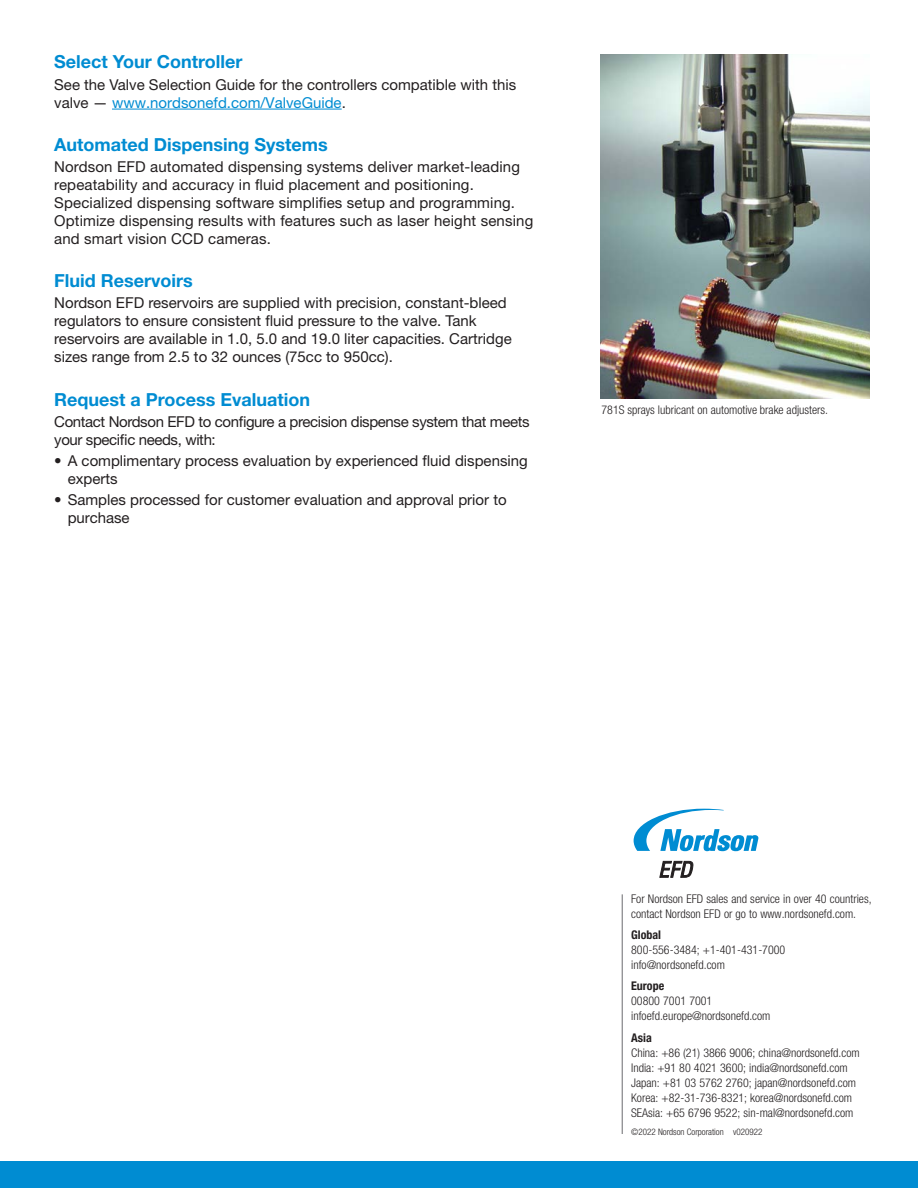
<style>
.page{position:relative;width:918px;height:1188px;background:#fff}
.page>*{position:absolute;margin:0;border:0;box-sizing:border-box;transform-origin:0 0}
.EFD-DataSheet-Head-L{font:700 18px "Helvetica Neue LT Std";color:#008cd2}
.EFD-DataSheet-BodyTe{font:15px/18px "Helvetica Neue LT Std";color:#231f20}
.EFD-DataSheet-Bullet{font:15px/18px "Helvetica Neue LT Std";letter-spacing:-.025em;color:#231f20}
.EFD-CorpBlock-8L-Hel{font:300 condensed 12px/15px "Helvetica Neue LT Std";color:#231f20}
.EFD-DataSheet-Captio{font:300 condensed 12px "Helvetica Neue LT Std";color:#231f20}
.EFD-CorpBlock-6L-Hel{font:300 condensed 9px "Helvetica Neue LT Std";color:#231f20}
.s1{color:#008cd2}
.s2{font-weight:700}
</style>
<div class="page">
<div style="left:0;top:1161px;width:918px;height:27px;background:#008cd2"></div>
<svg style="left:660px;top:861px;width:33px;height:16px"></svg>
<svg style="left:634px;top:809px;width:124px;height:42px"></svg>
<hr style="left:622px;top:894px;width:1px;height:240px;background:#6b6b6e">
<hr style="left:112px;top:109px;width:230px;height:1px;background:#008cd2">
<img style="left:600px;top:54px;width:270px;height:344px">
<p class="EFD-DataSheet-Head-L" style="left:54px;top:51px;width:190px">Select Your Controller</p>
<p class="EFD-DataSheet-BodyTe" style="left:54px;top:75px;width:463px">See the Valve Selection Guide for the controllers compatible with this valve — <span class="s1">www.nordsonefd.com/ValveGuide</span>.</p>
<p class="EFD-DataSheet-Head-L" style="left:54px;top:133px;width:275px">Automated Dispensing Systems</p>
<p class="EFD-DataSheet-BodyTe" style="left:54px;top:157px;width:481px">Nordson EFD automated dispensing systems deliver market-leading repeatability and accuracy in fluid placement and positioning.<br>Specialized dispensing software simplifies setup and programming.<br>Optimize dispensing results with features such as laser height sensing and smart vision CCD cameras.</p>
<p class="EFD-DataSheet-Head-L" style="left:54px;top:270px;width:140px">Fluid Reservoirs</p>
<p class="EFD-DataSheet-BodyTe" style="left:54px;top:294px;width:459px">Nordson EFD reservoirs are supplied with precision, constant-bleed regulators to ensure consistent fluid pressure to the valve. Tank reservoirs are available in 1.0, 5.0 and 19.0 liter capacities. Cartridge sizes range from 2.5 to 32 ounces (75cc to 950cc).</p>
<p class="EFD-DataSheet-Head-L" style="left:54px;top:388px;width:258px">Request a Process Evaluation</p>
<p class="EFD-DataSheet-Bullet" style="left:54px;top:412px;width:477px">Contact Nordson EFD to configure a precision dispense system that meets your specific needs, with:</p>
<p class="EFD-DataSheet-BodyTe" style="left:68px;top:452px;width:462px;text-indent:-14px">• A complimentary process evaluation by experienced fluid dispensing experts</p>
<p class="EFD-DataSheet-BodyTe" style="left:68px;top:491px;width:440px;text-indent:-14px">• Samples processed for customer evaluation and approval prior to purchase</p>
<p class="EFD-DataSheet-Captio" style="left:602px;top:402px;width:228px">781S sprays lubricant on automotive brake adjusters.</p>
<p class="EFD-CorpBlock-8L-Hel" style="left:631px;top:891px;width:242px">For Nordson EFD sales and service in over 40 countries, contact Nordson EFD or go to www.nordsonefd.com.</p>
<p class="EFD-CorpBlock-8L-Hel" style="left:631px;top:927px;width:156px"><span class="s2">Global<br></span>800-556-3484; +1-401-431-7000 info@nordsonefd.com</p>
<p class="EFD-CorpBlock-8L-Hel" style="left:631px;top:979px;width:141px"><span class="s2">Europe<br></span>00800 7001 7001 infoefd.europe@nordsonefd.com</p>
<p class="EFD-CorpBlock-8L-Hel" style="left:631px;top:1030px;width:230px"><span class="s2">Asia<br></span>China: +86 (21) 3866 9006; china@nordsonefd.com India: +91 80 4021 3600; india@nordsonefd.com Japan: +81 03 5762 2760; japan@nordsonefd.com Korea: +82-31-736-8321; korea@nordsonefd.com SEAsia: +65 6796 9522; sin-mal@nordsonefd.com</p>
<p class="EFD-CorpBlock-6L-Hel" style="left:631px;top:1126px;width:133px">©2022 Nordson Corporation v020922</p>
</div>
